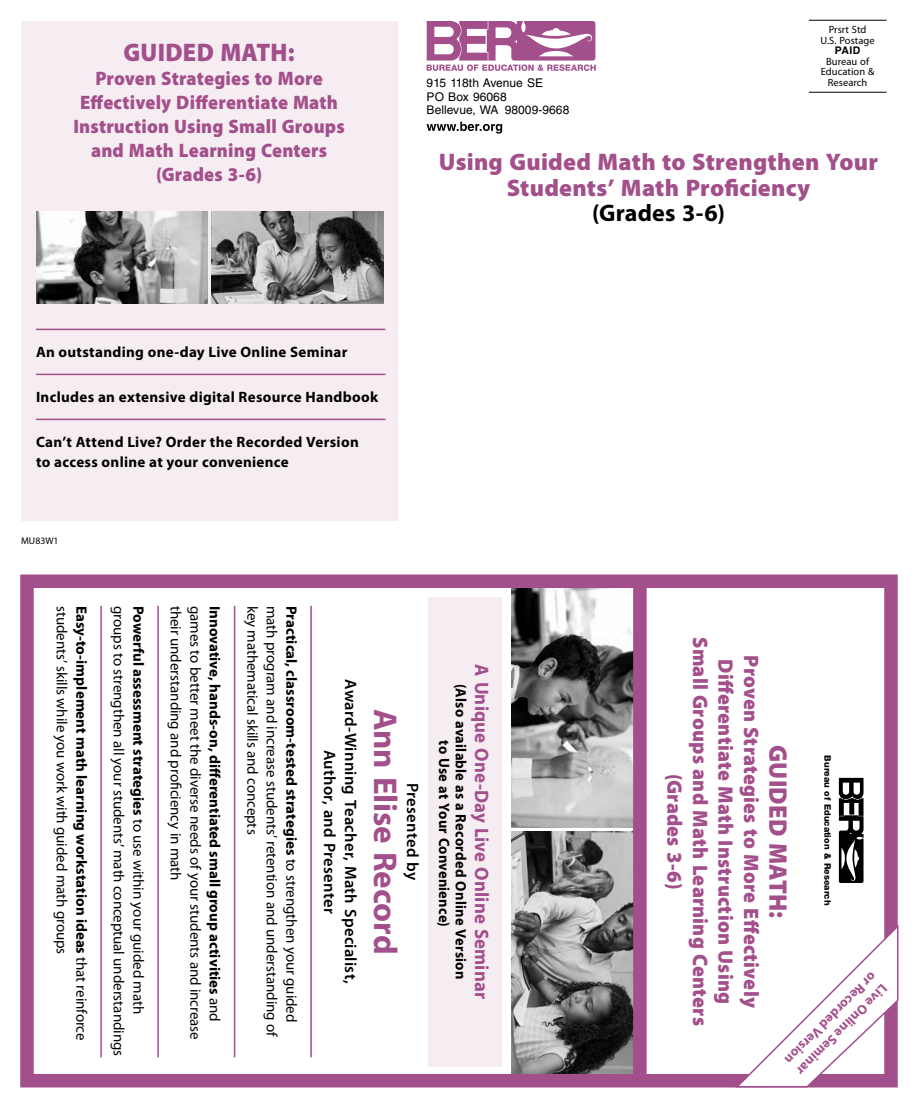
<style>
.page{position:relative;width:918px;height:1107px;background:#fff}
.page>*{position:absolute;margin:0;border:0;box-sizing:border-box;transform-origin:0 0}
.t1{font:700 33px "Myriad Pro";letter-spacing:-.005em;color:#a34f8b}
.t2{font:900 25.5px "Myriad Pro";letter-spacing:.01em;color:#a34f8b;scale:.95 1}
.t3{font:900 25.5px "Myriad Pro";letter-spacing:.01em;color:#a34f8b;scale:.96 1}
.t4{font:900 24px/25.5px "Myriad Pro";letter-spacing:.01em;color:#a34f8b;text-align:center}
.t5{font:700 24px "Myriad Pro";letter-spacing:.005em;color:#000}
.t6{font:900 21px/25.5px "Myriad Pro";letter-spacing:.01em;color:#a34f8b;text-align:center;scale:.96 1}
.t7{font:900 19.5px/24px "Myriad Pro";letter-spacing:.01em;color:#a34f8b;text-align:center;scale:.95 1}
.t8{font:700 19.5px "Myriad Pro";letter-spacing:.01em;color:#a34f8b;scale:.96 1}
.t9{font:600 16.5px/21px "Myriad Pro";letter-spacing:.015em;color:#000;text-align:center}
.t10{font:700 15px/19.5px "Myriad Pro";letter-spacing:.01em;color:#000}
.t11{font:15px "Myriad Pro";letter-spacing:-.005em;color:#000}
.t12{font:700 15px/16.5px "Myriad Pro";letter-spacing:.01em;color:#000;text-align:center;scale:.96 1}
.t13{font:700 13.5px/16.2px "Myriad Pro";color:#a34f8b}
.t14{font:12px/13.5px "Helvetica LT Std";letter-spacing:.005em;color:#000}
.t15{font:10.5px/10.5px "Myriad Pro";letter-spacing:.005em;color:#000;text-align:center}
.t16{font:700 10.5px "Helvetica LT Std";color:#000}
.t17{font:9.75px "Myriad Pro";letter-spacing:.005em;color:#000}
.t18{font:800 9px "Helvetica Neue LT Std";color:#000}
.s1{font-weight:400}
</style>
<div class="page">
<div style="left:21px;top:21px;width:376px;height:499px;background:#f6edf3"></div>
<hr style="left:310px;top:606px;width:2px;height:451px;background:#a34f8b">
<hr style="left:234px;top:606px;width:1px;height:451px;background:#a34f8b">
<hr style="left:157px;top:606px;width:2px;height:451px;background:#a34f8b">
<hr style="left:100px;top:606px;width:2px;height:451px;background:#a34f8b">
<hr style="left:809px;top:20px;width:78px;height:1px;background:#000">
<hr style="left:809px;top:92px;width:78px;height:1px;background:#000">
<svg style="left:427px;top:21px;width:169px;height:50px"></svg>
<svg style="left:427px;top:122px;width:75px;height:12px"></svg>
<div style="left:428px;top:597px;width:73px;height:469px;background:#f6edf3"></div>
<hr style="left:36px;top:329px;width:350px;height:1px;background:#a34f8b">
<hr style="left:36px;top:374px;width:350px;height:1px;background:#a34f8b">
<hr style="left:36px;top:419px;width:350px;height:1px;background:#a34f8b">
<svg style="left:839px;top:778px;width:25px;height:105px"></svg>
<img style="left:511px;top:589px;width:122px;height:238px">
<img style="left:511px;top:832px;width:122px;height:241px">
<img style="left:36px;top:212px;width:172px;height:91px">
<img style="left:211px;top:212px;width:173px;height:91px">
<div style="left:20px;top:574px;width:878px;height:514px;border:14px solid #a34f8b"></div>
<div style="left:633px;top:579px;width:14px;height:505px;background:#a34f8b"></div>
<svg style="left:734px;top:924px;width:165px;height:164px"></svg>
<h2 class="t2" style="left:124px;top:36px;width:182px">GUIDED MATH:</h2>
<h3 class="t7" style="left:73px;top:66px;width:287px">Proven Strategies to More<br>Effectively Differentiate Math<br>Instruction Using Small Groups and Math Learning Centers (Grades 3-6)</h3>
<p class="t15" style="left:821px;top:24px;width:56px">Prsrt Std<br>U.S. Postage</p>
<p class="t16" style="left:835px;top:44px;width:27px">PAID</p>
<p class="t15" style="left:821px;top:56px;width:55px">Bureau of<br>Education &amp;</p>
<p class="t14" style="left:427px;top:76px;width:118px">915 118th Avenue SE</p>
<p class="t15" style="left:828px;top:77px;width:41px">Research</p>
<p class="t14" style="left:427px;top:90px;width:144px">PO Box 96068<br>Bellevue, WA 98009‑9668</p>
<h3 class="t4" style="left:439px;top:149px;width:441px">Using Guided Math to Strengthen Your<br>Students’ Math Proficiency</h3>
<h3 class="t5" style="left:592px;top:198px;width:134px">(Grades 3-6)</h3>
<p class="t10" style="left:36px;top:342px;width:313px">An outstanding one-day Live Online Seminar</p>
<p class="t10" style="left:36px;top:387px;width:344px">Includes an extensive digital Resource Handbook</p>
<p class="t10" style="left:36px;top:432px;width:324px">Can’t Attend Live? Order the Recorded Version to access online at your convenience</p>
<p class="t17" style="left:21px;top:535px;width:39px">MU83W1</p>
<p class="t10" style="left:149px;top:606px;width:410px;rotate:90deg">Powerful assessment strategies <span class="s1">to use within your guided math</span></p>
<p class="t11" style="left:185px;top:606px;width:276px;rotate:90deg">their understanding and proficiency in math</p>
<p class="t11" style="left:205px;top:606px;width:435px;rotate:90deg">games to better meet the diverse needs of your students and increase</p>
<p class="t10" style="left:92px;top:606px;width:436px;rotate:90deg">Easy-to-implement math learning workstation ideas <span class="s1">that reinforce</span></p>
<p class="t11" style="left:128px;top:606px;width:452px;rotate:90deg">groups to strengthen all your students’ math conceptual understandings</p>
<p class="t11" style="left:71px;top:606px;width:350px;rotate:90deg">students’ skills while you work with guided math groups</p>
<p class="t10" style="left:225px;top:606px;width:418px;rotate:90deg">Innovative, hands-on, differentiated small group activities <span class="s1">and</span></p>
<p class="t11" style="left:262px;top:606px;width:230px;rotate:90deg">key mathematical skills and concepts</p>
<p class="t11" style="left:281px;top:606px;width:433px;rotate:90deg">math program and increase students’ retention and understanding of</p>
<p class="t10" style="left:302px;top:606px;width:418px;rotate:90deg">Practical, classroom-tested strategies <span class="s1">to strengthen your guided</span></p>
<p class="t9" style="left:362px;top:679px;width:306px;rotate:90deg">Award-Winning Teacher, Math Specialist,<br>Author, and Presenter</p>
<h1 class="t1" style="left:407px;top:709px;width:247px;rotate:90deg">Ann Elise Record</h1>
<p class="t9" style="left:424px;top:783px;width:99px;rotate:90deg">Presented by</p>
<h3 class="t8" style="left:495px;top:664px;width:350px;rotate:90deg">A Unique One-Day Live Online Seminar</h3>
<p class="t12" style="left:470px;top:684px;width:309px;rotate:90deg">(Also available as a Recorded Online Version to Use at Your Convenience)</p>
<h3 class="t6" style="left:714px;top:637px;width:406px;rotate:90deg">Small Groups and Math Learning Centers (Grades 3-6)</h3>
<h3 class="t6" style="left:739px;top:659px;width:361px;rotate:90deg">Differentiate Math Instruction Using</h3>
<h3 class="t6" style="left:765px;top:655px;width:368px;rotate:90deg">Proven Strategies to More Effectively</h3>
<h2 class="t3" style="left:795px;top:745px;width:182px;rotate:90deg">GUIDED MATH:</h2>
<p class="t18" style="left:833px;top:755px;width:151px;rotate:90deg">Bureau of Education &amp; Research</p>
<p class="t13" style="left:892px;top:992px;width:125px;rotate:135deg">Live Online Seminar or Recorded Version</p>
</div>
